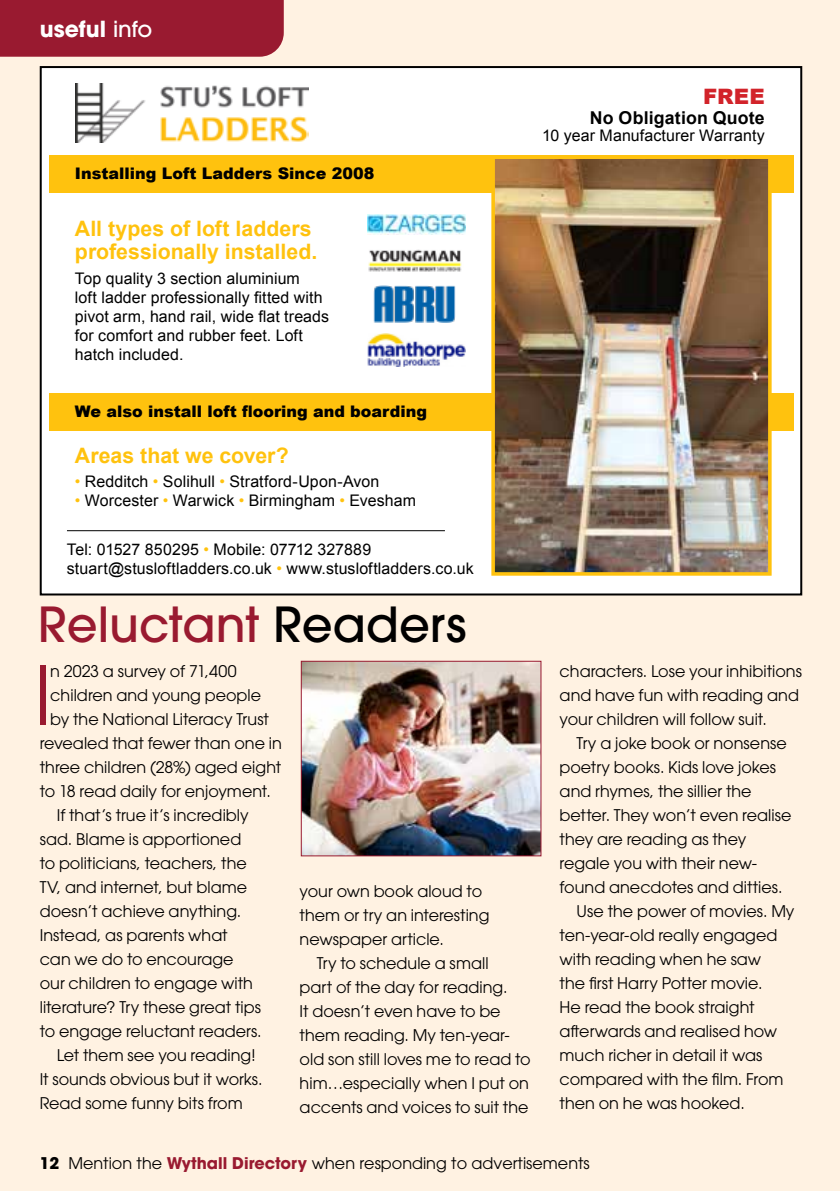
<style>
.page{position:relative;width:840px;height:1191px;background:#fff}
.page>*{position:absolute;margin:0;border:0;box-sizing:border-box;transform-origin:0 0}
.t1{font:80.8px "ITC Avant Garde Pro";color:#991a30}
.t2{font:500 48px "ITC Avant Garde Pro";color:#991a30}
.t3{font:700 22px "ITC Avant Garde Pro";color:#fff}
.t4{font:700 21.2px/23px "Arial";color:#ffc20e}
.t5{font:900 21.2px "Arial";color:#d2232a}
.t6{font:700 17.8px "Arial";letter-spacing:.01em;color:#000}
.t7{font:16px/24px "ITC Avant Garde Pro";color:#000}
.t8{font:16px/19.2px "Arial";letter-spacing:.005em;color:#000}
.t9{font:900 16px "Arial";color:#000}
.s1{font-weight:500}
.s2{color:#ffc20e}
.s3{color:#000}
.s4{font-weight:700}
.s5{font-weight:700;color:#991a30}
</style>
<div class="page">
<div style="left:0;top:0;width:839px;height:1191px;background:#fff2e2"></div>
<div style="left:0;top:0;width:283px;height:57px;background:#991a30"></div>
<div style="left:41px;top:67px;width:759px;height:527px;background:#fff"></div>
<div style="left:49px;top:155px;width:743px;height:38px;background:#ffc20e"></div>
<div style="left:49px;top:393px;width:743px;height:37px;background:#ffc20e"></div>
<img style="left:75px;top:83px;width:233px;height:60px">
<img style="left:496px;top:160px;width:270px;height:410px">
<div style="left:491px;top:155px;width:280px;height:420px;border:4px solid #ffc20e"></div>
<img style="left:368px;top:249px;width:94px;height:23px">
<img style="left:373px;top:285px;width:82px;height:38px">
<img style="left:367px;top:333px;width:98px;height:34px">
<img style="left:367px;top:214px;width:98px;height:20px">
<hr style="left:67px;top:530px;width:377px;height:1px;background:#000">
<img style="left:302px;top:663px;width:237px;height:191px">
<div style="left:300px;top:661px;width:241px;height:195px;border:1px solid #991a30"></div>
<h3 class="t3" style="left:40px;top:14px;width:114px">useful <span class="s1">info</span></h3>
<p class="t9" style="left:75px;top:162px;width:301px">Installing Loft Ladders Since 2008</p>
<h3 class="t4" style="left:75px;top:218px;width:244px">All types of loft ladders professionally installed.</h3>
<p class="t8" style="left:75px;top:268px;width:255px">Top quality 3 section aluminium<br>loft ladder professionally fitted with pivot arm, hand rail, wide flat treads for comfort and rubber feet. Loft hatch included.</p>
<h3 class="t5" style="left:702px;top:81px;width:63px">FREE</h3>
<p class="t6" style="left:589px;top:106px;width:176px">No Obligation Quote</p>
<p class="t8" style="left:542px;top:126px;width:224px">10 year Manufacturer Warranty</p>
<p class="t9" style="left:75px;top:400px;width:353px">We also install loft flooring and boarding</p>
<h3 class="t4" style="left:75px;top:444px;width:215px">Areas that we cover?</h3>
<p class="t8" style="left:75px;top:472px;width:305px"><span class="s2">•</span> Redditch <span class="s2">•</span> Solihull <span class="s2">•</span> Stratford-Upon-Avon</p>
<p class="t8" style="left:75px;top:491px;width:342px"><span class="s2">•</span> Worcester <span class="s2">•</span> Warwick <span class="s2">•</span> Birmingham <span class="s2">•</span> Evesham</p>
<p class="t8" style="left:67px;top:540px;width:408px">Tel: 01527 850295 <span class="s2">•</span> Mobile: 07712 327889 stuart@stusloftladders.co.uk <span class="s2">•</span> www.stusloftladders.co.uk</p>
<h2 class="t2" style="left:38px;top:594px;width:429px">Reluctant <span class="s3">Readers</span></h2>
<h1 class="t1" style="left:34px;top:645px;width:20px">I</h1>
<p class="t7" style="left:50px;top:659px;width:188px">n 2023 a survey of 71,400</p>
<p class="t7" style="left:50px;top:683px;width:212px">children and young people</p>
<p class="t7" style="left:50px;top:707px;width:220px">by the National Literacy Trust</p>
<p class="t7" style="left:40px;top:731px;width:243px">revealed that fewer than one in</p>
<p class="t7" style="left:40px;top:755px;width:243px">three children (28%) aged eight</p>
<p class="t7" style="left:40px;top:779px;width:233px">to 18 read daily for enjoyment.</p>
<p class="t7" style="left:57px;top:803px;width:193px">If that’s true it’s incredibly</p>
<p class="t7" style="left:40px;top:827px;width:203px">sad. Blame is apportioned</p>
<p class="t7" style="left:40px;top:851px;width:208px">to politicians, teachers, the</p>
<p class="t7" style="left:40px;top:875px;width:209px">TV, and internet, but blame</p>
<p class="t7" style="left:40px;top:899px;width:203px">doesn’t achieve anything.</p>
<p class="t7" style="left:40px;top:923px;width:189px">Instead, as parents what</p>
<p class="t7" style="left:40px;top:947px;width:195px">can we do to encourage</p>
<p class="t7" style="left:40px;top:971px;width:214px">our children to engage with</p>
<p class="t7" style="left:40px;top:995px;width:223px">literature? Try these great tips</p>
<p class="t7" style="left:40px;top:1019px;width:223px">to engage reluctant readers.</p>
<p class="t7" style="left:57px;top:1043px;width:200px">Let them see you reading!</p>
<p class="t7" style="left:40px;top:1067px;width:224px">It sounds obvious but it works.</p>
<p class="t7" style="left:40px;top:1091px;width:204px">Read some funny bits from</p>
<p class="t7" style="left:299px;top:879px;width:191px">your own book aloud to them or try an interesting newspaper article.</p>
<p class="t7" style="left:299px;top:951px;width:232px;text-indent:17px">Try to schedule a small<br>part of the day for reading.<br>It doesn’t even have to be them reading. My ten-year&shy;old son still loves me to read to him…especially when I put on accents and voices to suit the</p>
<p class="t7" style="left:559px;top:659px;width:244px">characters. Lose your inhibitions and have fun with reading and your children will follow suit.</p>
<p class="t7" style="left:576px;top:731px;width:212px">Try a joke book or nonsense</p>
<p class="t7" style="left:559px;top:755px;width:218px">poetry books. Kids love jokes</p>
<p class="t7" style="left:559px;top:779px;width:193px">and rhymes, the sillier the</p>
<p class="t7" style="left:559px;top:803px;width:233px">better. They won’t even realise</p>
<p class="t7" style="left:559px;top:827px;width:188px">they are reading as they</p>
<p class="t7" style="left:559px;top:851px;width:199px">regale you with their new-</p>
<p class="t7" style="left:559px;top:875px;width:224px">found anecdotes and ditties.</p>
<p class="t7" style="left:576px;top:899px;width:219px">Use the power of movies. My</p>
<p class="t7" style="left:559px;top:923px;width:219px">ten-year-old really engaged</p>
<p class="t7" style="left:559px;top:947px;width:203px">with reading when he saw</p>
<p class="t7" style="left:559px;top:971px;width:204px">the first Harry Potter movie.</p>
<p class="t7" style="left:559px;top:995px;width:196px">He read the book straight</p>
<p class="t7" style="left:559px;top:1019px;width:219px">afterwards and realised how</p>
<p class="t7" style="left:559px;top:1043px;width:204px">much richer in detail it was</p>
<p class="t7" style="left:559px;top:1067px;width:225px">compared with the film. From</p>
<p class="t7" style="left:559px;top:1091px;width:187px">then on he was hooked.</p>
<p class="t7" style="left:40px;top:1150px;width:551px"><span class="s4">12</span> Mention the <span class="s5">Wythall Directory</span> when responding to advertisements</p>
</div>
